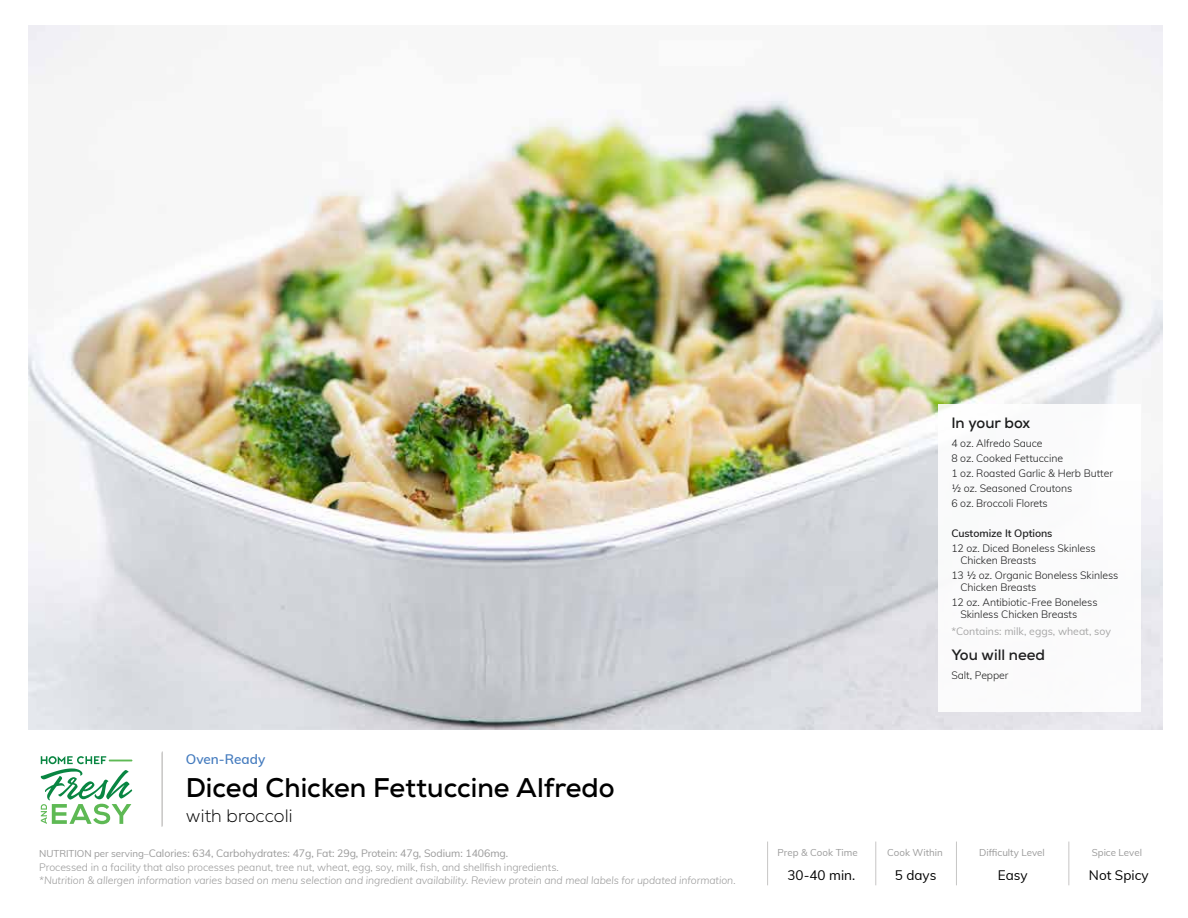
<style>
.page{position:relative;width:1188px;height:918px;background:#fff}
.page>*{position:absolute;margin:0;border:0;box-sizing:border-box;transform-origin:0 0}
.t1{font:700 27px "Nexa";color:#000}
.t2{font:300 18px "Nexa";color:#000}
.t3{font:700 15px "Nexa";color:#000}
.t4{font:13.5px "Muli";color:#000}
.t5{font:600 13.5px "Muli";color:#447bbe}
.t6{font:300 10.5px/15px "Muli";letter-spacing:-.005em;color:#000}
.t7{font:300 10.5px/13.5px "Muli";letter-spacing:-.005em;color:#9a9a9a}
.t8{font:italic 300 10.5px "Muli";letter-spacing:-.005em;color:#9a9a9a}
.t9{font:10.5px "Muli";color:#9a9a9a}
.t10{font:600 10.5px "Muli";letter-spacing:-.005em;color:#000}
.t11{font:9.75px "Muli";color:#9a9a9a}
.s1{font-weight:400;font-size:9.75px}
.s2{font-weight:400}
</style>
<div class="page">
<img style="left:29px;top:26px;width:1133px;height:704px">
<hr style="left:162px;top:752px;width:1px;height:75px;background:#c7c6c5">
<div style="left:938px;top:404px;width:203px;height:307px;background:#fff"></div>
<hr style="left:162px;top:751px;width:1px;height:75px;background:#c7c6c5">
<svg style="left:41px;top:756px;width:91px;height:68px"></svg>
<hr style="left:875px;top:842px;width:1px;height:43px;background:#c7c6c5">
<hr style="left:956px;top:842px;width:1px;height:43px;background:#c7c6c5">
<hr style="left:1068px;top:842px;width:1px;height:43px;background:#c7c6c5">
<hr style="left:767px;top:842px;width:1px;height:43px;background:#c7c6c5">
<p class="t5" style="left:186px;top:749px;width:81px">Oven-Ready</p>
<h1 class="t1" style="left:186px;top:770px;width:430px">Diced Chicken Fettuccine Alfredo</h1>
<h2 class="t2" style="left:186px;top:805px;width:108px">with broccoli</h2>
<p class="t7" style="left:39px;top:846px;width:521px"><span class="s1">NUTRITION per serving–</span><span class="s2">Calories: 634, Carbohydrates: 47g, Fat: 29g, Protein: 47g, Sodium: 1406mg.<br></span>Processed in a facility that also processes peanut, tree nut, wheat, egg, soy, milk, fish, and shellfish ingredients.</p>
<p class="t8" style="left:39px;top:873px;width:698px">*Nutrition &amp; allergen information varies based on menu selection and ingredient availability. Review protein and meal labels for updated information.</p>
<h3 class="t3" style="left:951px;top:413px;width:80px">In your box</h3>
<p class="t6" style="left:951px;top:435px;width:163px">4 oz. Alfredo Sauce<br>8 oz. Cooked Fettuccine<br>1 oz. Roasted Garlic &amp; Herb Butter ½ oz. Seasoned Croutons<br>6 oz. Broccoli Florets</p>
<p class="t10" style="left:951px;top:525px;width:103px">Customize It Options</p>
<p class="t6" style="left:960px;top:541px;width:137px;line-height:12px;text-indent:-9px">12 oz. Diced Boneless Skinless<br>Chicken Breasts</p>
<p class="t6" style="left:960px;top:568px;width:160px;line-height:12px;text-indent:-9px">13 ½ oz. Organic Boneless Skinless<br>Chicken Breasts</p>
<p class="t6" style="left:960px;top:595px;width:139px;line-height:12px;text-indent:-9px">12 oz. Antibiotic-Free Boneless<br>Skinless Chicken Breasts</p>
<p class="t9" style="left:951px;top:624px;width:161px">*Contains: milk, eggs, wheat, soy</p>
<h3 class="t3" style="left:951px;top:645px;width:95px">You will need</h3>
<p class="t6" style="left:951px;top:667px;width:59px">Salt, Pepper</p>
<p class="t11" style="left:778px;top:845px;width:82px">Prep &amp; Cook Time</p>
<p class="t11" style="left:887px;top:845px;width:57px">Cook Within</p>
<p class="t11" style="left:979px;top:845px;width:67px">Difficulty Level</p>
<p class="t11" style="left:1092px;top:845px;width:52px">Spice Level</p>
<p class="t4" style="left:787px;top:865px;width:69px">30-40 min.</p>
<p class="t4" style="left:895px;top:865px;width:43px">5 days</p>
<p class="t4" style="left:998px;top:865px;width:31px">Easy</p>
<p class="t4" style="left:1089px;top:865px;width:61px">Not Spicy</p>
</div>
